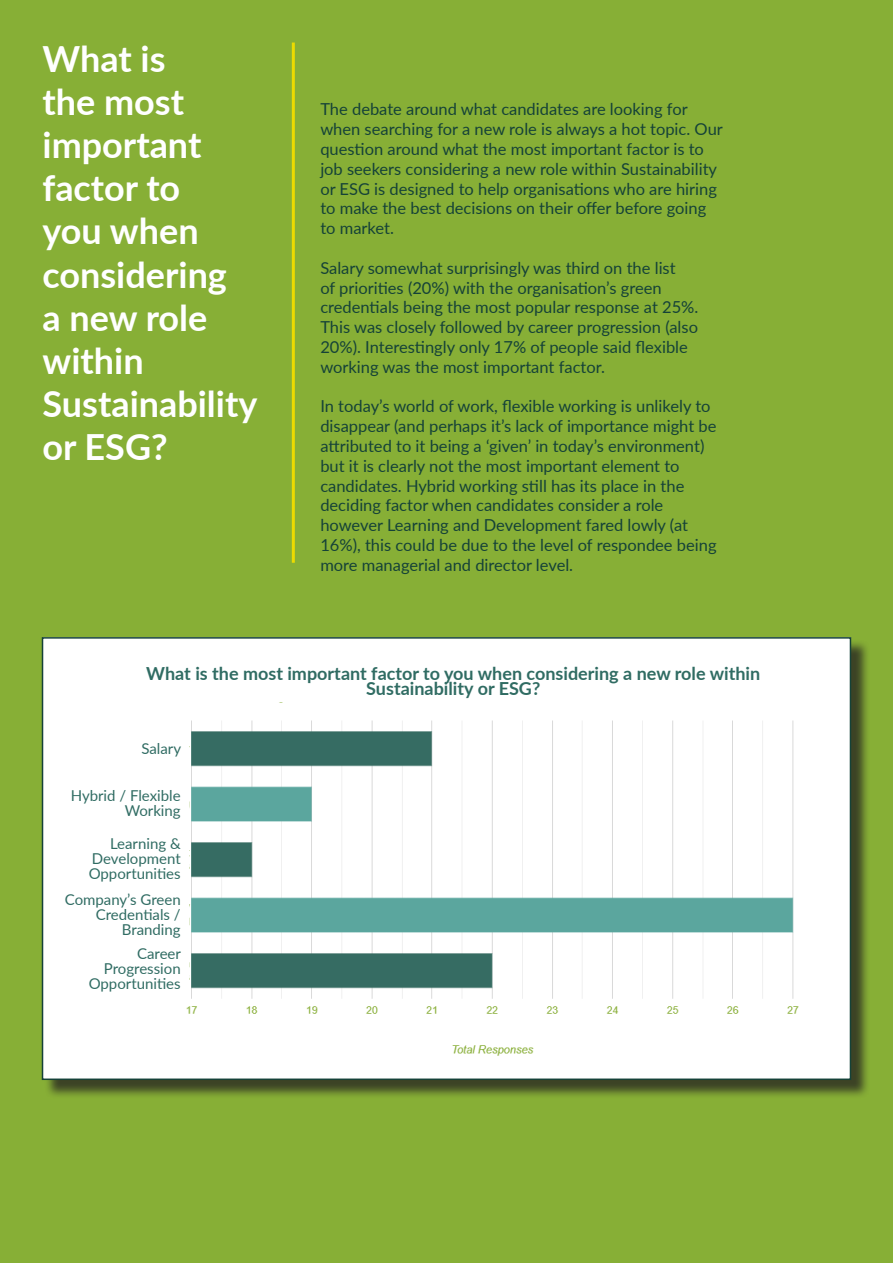
<style>
.page{position:relative;width:893px;height:1263px;background:#87af36}
.page>*{position:absolute;margin:0;border:0;box-sizing:border-box;transform-origin:0 0}
.t1{font:700 36px/43.2px "Lato";color:#fff}
.t2{font:700 18px/15px "Lato";color:#306c63;text-align:center}
.t3{font:16.5px/19.8px "Lato";color:#154238}
.t4{font:15px/15px "Lato";color:#306c63;text-align:right}
</style>
<div class="page">
<div style="left:44px;top:639px;width:826px;height:459px;background:#231f20;opacity:.75"></div>
<img style="left:45px;top:640px;width:803px;height:437px">
<div style="left:42px;top:637px;width:809px;height:443px;border:2px solid #154238"></div>
<hr style="left:292px;top:43px;width:3px;height:520px;background:#ebdb01">
<div style="left:58px;top:735px;width:131px;height:27px;background:#fff"></div>
<div style="left:58px;top:785px;width:131px;height:35px;background:#fff"></div>
<div style="left:58px;top:835px;width:131px;height:46px;background:#fff"></div>
<div style="left:58px;top:890px;width:131px;height:46px;background:#fff"></div>
<div style="left:46px;top:885px;width:18px;height:46px;background:#fff"></div>
<div style="left:58px;top:947px;width:131px;height:46px;background:#fff"></div>
<div style="left:106px;top:659px;width:703px;height:43px;background:#fff"></div>
<p class="t1" style="left:43px;top:35px;width:216px">What is<br>the most important factor to<br>you when considering<br>a new role within<br>Sustainability or ESG?</p>
<p class="t3" style="left:320px;top:99px;width:404px">The debate around what candidates are looking for when searching for a new role is always a hot topic. Our question around what the most important factor is to job seekers considering a new role within Sustainability or ESG is designed to help organisations who are hiring to make the best decisions on their offer before going to market.</p>
<p class="t3" style="left:320px;top:257px;width:380px">Salary somewhat surprisingly was third on the list<br>of priorities (20%) with the organisation’s green credentials being the most popular response at 25%.<br>This was closely followed by career progression (also 20%). Interestingly only 17% of people said flexible working was the most important factor.</p>
<p class="t3" style="left:320px;top:396px;width:398px">In today’s world of work, flexible working is unlikely to disappear (and perhaps it’s lack of importance might be attributed to it being a ‘given’ in today’s environment) but it is clearly not the most important element to candidates. Hybrid working still has its place in the deciding factor when candidates consider a role however Learning and Development fared lowly (at 16%), this could be due to the level of respondee being more managerial and director level.</p>
<p class="t2" style="left:146px;top:665px;width:615px">What is the most important factor to you when considering a new role within<br>Sustainability or ESG?</p>
<p class="t4" style="left:141px;top:741px;width:41px">Salary</p>
<p class="t4" style="left:71px;top:787px;width:111px">Hybrid / Flexible<br>Working</p>
<p class="t4" style="left:89px;top:835px;width:94px;text-align:justify;text-indent:21px">Learning &amp; Development Opportunities</p>
<p class="t4" style="left:65px;top:891px;width:117px">Company’s Green<br>Credentials /<br>Branding</p>
<p class="t4" style="left:89px;top:945px;width:94px">Career<br>Progression<br>Opportunities</p>
</div>
